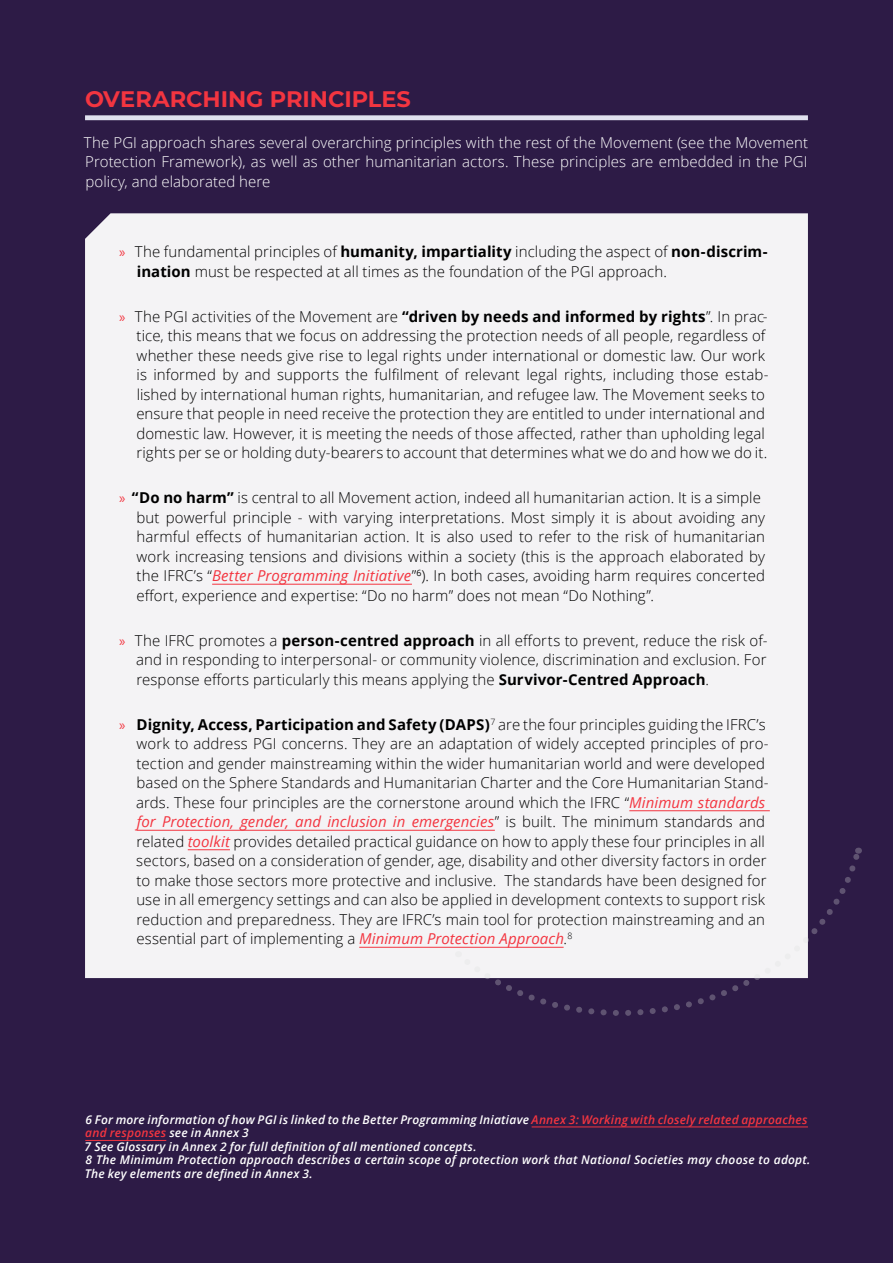
<style>
.page{position:relative;width:893px;height:1263px;background:#2d1b46}
.page>*{position:absolute;margin:0;border:0;box-sizing:border-box;transform-origin:0 0}
.t1{font:700 22.5px "Montserrat";color:#f33540}
.t2{font:300 15px/19.5px "Open Sans";letter-spacing:.005em;color:#000}
.t3{font:300 15px/19.5px "Open Sans";letter-spacing:.005em;color:#fff;text-align:justify}
.t4{font:italic 600 12px/13.5px "Open Sans";letter-spacing:.015em;color:#fff}
.s1{font-family:"Myriad Pro";font-weight:400;color:#f33540}
.s2{font-weight:700}
.s3{font-weight:400;font-style:italic;color:#f33540}
.s4{color:#f33540}
</style>
<div class="page">
<div style="left:85px;top:213px;width:723px;height:765px;background:#f4f3f5"></div>
<svg style="left:459px;top:849px;width:403px;height:167px"></svg>
<div style="left:85px;top:115px;width:723px;height:5px;background:#e0e1ef"></div>
<hr style="left:212px;top:584px;width:200px;height:1px;background:#f33540">
<hr style="left:629px;top:810px;width:141px;height:1px;background:#f33540">
<hr style="left:137px;top:830px;width:358px;height:1px;background:#f33540">
<hr style="left:188px;top:849px;width:42px;height:1px;background:#f33540">
<hr style="left:359px;top:947px;width:205px;height:1px;background:#f33540">
<hr style="left:532px;top:1127px;width:276px;height:1px;background:#f33540">
<hr style="left:85px;top:1140px;width:81px;height:1px;background:#f33540">
<h1 class="t1" style="left:85px;top:83px;width:327px">OVERARCHING PRINCIPLES</h1>
<p class="t3" style="left:84px;top:132px;width:726px">The PGI approach shares several overarching principles with the rest of the Movement (see the Movement Protection Framework), as well as other humanitarian actors. These principles are embedded in the PGI policy, and elaborated here</p>
<p class="t2" style="left:137px;top:242px;width:632px;text-indent:-18px"><span class="s1">»</span> The fundamental principles of <span class="s2">humanity, impartiality</span> including the aspect of <span class="s2">non-discrim&shy;ination</span> must be respected at all times as the foundation of the PGI approach.</p>
<p class="t2" style="left:136px;top:306px;width:634px;text-indent:-17px"><span class="s1">»</span> The PGI activities of the Movement are <span class="s2">“driven by needs and informed by rights</span>”. In prac&shy;tice, this means that we focus on addressing the protection needs of all people, regardless of whether these needs give rise to legal rights under international or domestic law. Our work is informed by and supports the fulfilment of relevant legal rights, including those estab&shy;lished by international human rights, humanitarian, and refugee law. The Movement seeks to ensure that people in need receive the protection they are entitled to under international and domestic law. However, it is meeting the needs of those affected, rather than upholding legal rights per se or holding duty-bearers to account that determines what we do and how we do it.</p>
<p class="t2" style="left:136px;top:488px;width:630px;text-indent:-17px"><span class="s1">»</span> <span class="s2">“Do no harm”</span> is central to all Movement action, indeed all humanitarian action. It is a simple but powerful principle - with varying interpretations. Most simply it is about avoiding any harmful effects of humanitarian action. It is also used to refer to the risk of humanitarian work increasing tensions and divisions within a society (this is the approach elaborated by the IFRC’s “<span class="s3">Better Programming Initiative</span>”<sup>6</sup>). In both cases, avoiding harm requires concerted effort, experience and expertise: “Do no harm” does not mean “Do Nothing”.</p>
<p class="t2" style="left:136px;top:630px;width:633px;text-align:justify;text-indent:-17px"><span class="s1">»</span> The IFRC promotes a <span class="s2">person-centred approach</span> in all efforts to prevent, reduce the risk of&shy;and in responding to interpersonal- or community violence, discrimination and exclusion. For response efforts particularly this means applying the <span class="s2">Survivor-Centred Approach</span>.</p>
<p class="t2" style="left:136px;top:714px;width:634px;text-indent:-17px"><span class="s1">»</span> <span class="s2">Dignity, Access, Participation and Safety (DAPS)</span><sup>7</sup> are the four principles guiding the IFRC’s work to address PGI concerns. They are an adaptation of widely accepted principles of pro&shy;tection and gender mainstreaming within the wider humanitarian world and were developed based on the Sphere Standards and Humanitarian Charter and the Core Humanitarian Stand&shy;ards. These four principles are the cornerstone around which the IFRC “<span class="s3">Minimum standards for Protection, gender, and inclusion in emergencies</span>” is built. The minimum standards and related <span class="s3">toolkit</span> provides detailed practical guidance on how to apply these four principles in all sectors, based on a consideration of gender, age, disability and other diversity factors in order to make those sectors more protective and inclusive. The standards have been designed for use in all emergency settings and can also be applied in development contexts to support risk reduction and preparedness. They are IFRC’s main tool for protection mainstreaming and an essential part of implementing a <span class="s3">Minimum Protection Approach</span>.<sup>8</sup></p>
<p class="t4" style="left:85px;top:1112px;width:727px">6 For more information of how PGI is linked to the Better Programming Iniatiave <span class="s4">Annex 3: Working with closely related approaches and responses</span> see in Annex 3<br>7 See Glossary in Annex 2 for full definition of all mentioned concepts.<br>8 The Minimum Protection approach describes a certain scope of protection work that National Societies may choose to adopt.<br>The key elements are defined in Annex 3.</p>
</div>
